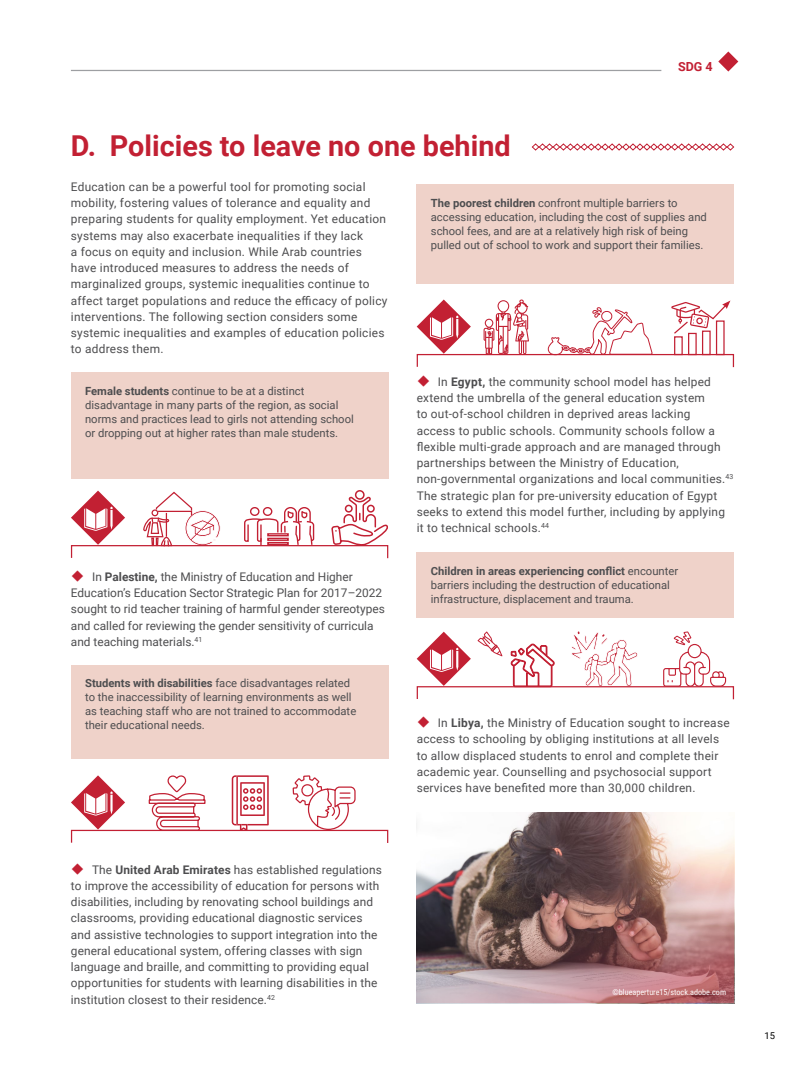
<style>
.page{position:relative;width:805px;height:1074px;background:#fff}
.page>*{position:absolute;margin:0;border:0;box-sizing:border-box;transform-origin:0 0}
.t1{font:700 28.75px "Roboto";color:#c22033}
.t2{font:700 12.5px "Roboto";color:#c22033}
.t3{font:11.88px/16.2px "Roboto";letter-spacing:.02em;color:#4d4d4f}
.t4{font:11.88px/16.2px "Roboto";color:#4d4d4f}
.t5{font:11.25px/14px "Roboto";color:#4d4d4f}
.t6{font:9.38px "Roboto";color:#000}
.t7{font:8.12px "Roboto Condensed";color:#fff}
.s1{font-weight:700}
</style>
<div class="page">
<hr style="left:71px;top:70px;width:590px;height:1px;background:#9d9fa2">
<svg style="left:718px;top:51px;width:20px;height:21px"></svg>
<svg style="left:531px;top:143px;width:203px;height:8px"></svg>
<img style="left:416px;top:812px;width:317px;height:191px">
<div style="left:71px;top:372px;width:317px;height:106px;background:#efd2c9"></div>
<div style="left:416px;top:184px;width:317px;height:100px;background:#efd2c9"></div>
<div style="left:416px;top:552px;width:317px;height:65px;background:#efd2c9"></div>
<div style="left:71px;top:664px;width:317px;height:94px;background:#efd2c9"></div>
<svg style="left:143px;top:491px;width:77px;height:54px"></svg>
<div style="left:71px;top:545px;width:317px;height:14px;border:1px solid #c22033"></div>
<svg style="left:71px;top:490px;width:54px;height:55px"></svg>
<svg style="left:330px;top:490px;width:59px;height:56px"></svg>
<svg style="left:243px;top:507px;width:72px;height:39px"></svg>
<div style="left:71px;top:830px;width:317px;height:13px;border:1px solid #c22033"></div>
<svg style="left:71px;top:775px;width:54px;height:54px"></svg>
<svg style="left:232px;top:775px;width:37px;height:56px"></svg>
<svg style="left:148px;top:775px;width:58px;height:56px"></svg>
<svg style="left:292px;top:758px;width:64px;height:85px"></svg>
<div style="left:416px;top:354px;width:317px;height:14px;border:1px solid #c22033"></div>
<svg style="left:416px;top:299px;width:54px;height:55px"></svg>
<svg style="left:483px;top:299px;width:46px;height:55px"></svg>
<div style="left:674px;top:336px;width:8px;height:19px;border:1px solid #c22033"></div>
<div style="left:687px;top:333px;width:9px;height:22px;border:1px solid #c22033"></div>
<div style="left:701px;top:330px;width:9px;height:25px;border:1px solid #c22033"></div>
<div style="left:715px;top:320px;width:9px;height:35px;border:1px solid #c22033"></div>
<svg style="left:671px;top:300px;width:59px;height:35px"></svg>
<svg style="left:547px;top:307px;width:106px;height:49px"></svg>
<svg style="left:572px;top:631px;width:66px;height:55px"></svg>
<div style="left:416px;top:686px;width:317px;height:14px;border:1px solid #c22033"></div>
<svg style="left:416px;top:631px;width:54px;height:55px"></svg>
<svg style="left:510px;top:644px;width:44px;height:43px"></svg>
<svg style="left:477px;top:631px;width:25px;height:25px"></svg>
<svg style="left:663px;top:631px;width:63px;height:55px"></svg>
<p class="t2" style="left:678px;top:58px;width:36px">SDG 4</p>
<h1 class="t1" style="left:71px;top:125px;width:441px">D. Policies to leave no one behind</h1>
<p class="t3" style="left:71px;top:178px;width:318px">Education can be a powerful tool for promoting social mobility, fostering values of tolerance and equality and preparing students for quality employment. Yet education systems may also exacerbate inequalities if they lack<br>a focus on equity and inclusion. While Arab countries have introduced measures to address the needs of marginalized groups, systemic inequalities continue to affect target populations and reduce the efficacy of policy interventions. The following section considers some systemic inequalities and examples of education policies to address them.</p>
<p class="t5" style="left:431px;top:195px;width:277px"><span class="s1">The poorest children</span> confront multiple barriers to accessing education, including the cost of supplies and school fees, and are at a relatively high risk of being pulled out of school to work and support their families.</p>
<p class="t5" style="left:85px;top:383px;width:270px"><span class="s1">Female students</span> continue to be at a distinct disadvantage in many parts of the region, as social norms and practices lead to girls not attending school or dropping out at higher rates than male students.</p>
<p class="t4" style="left:71px;top:568px;width:315px;text-indent:21px">In <span class="s1">Palestine,</span> the Ministry of Education and Higher Education’s Education Sector Strategic Plan for 2017–2022 sought to rid teacher training of harmful gender stereotypes and called for reviewing the gender sensitivity of curricula and teaching materials.<sup>41</sup></p>
<p class="t5" style="left:85px;top:676px;width:272px"><span class="s1">Students with disabilities</span> face disadvantages related to the inaccessibility of learning environments as well as teaching staff who are not trained to accommodate their educational needs.</p>
<p class="t3" style="left:71px;top:860px;width:312px;text-indent:21px">The <span class="s1">United Arab Emirates</span> has established regulations to improve the accessibility of education for persons with disabilities, including by renovating school buildings and classrooms, providing educational diagnostic services and assistive technologies to support integration into the general educational system, offering classes with sign language and braille, and committing to providing equal opportunities for students with learning disabilities in the institution closest to their residence.<sup>42</sup></p>
<p class="t3" style="left:416px;top:373px;width:318px;text-indent:21px">In <span class="s1">Egypt,</span> the community school model has helped extend the umbrella of the general education system<br>to out-of-school children in deprived areas lacking<br>access to public schools. Community schools follow a flexible multi-grade approach and are managed through partnerships between the Ministry of Education, non-governmental organizations and local communities.<sup>43<br></sup>The strategic plan for pre-university education of Egypt seeks to extend this model further, including by applying it to technical schools.<sup>44</sup></p>
<p class="t5" style="left:431px;top:563px;width:249px"><span class="s1">Children in areas experiencing conflict</span> encounter barriers including the destruction of educational infrastructure, displacement and trauma.</p>
<p class="t3" style="left:416px;top:714px;width:314px;text-indent:21px">In <span class="s1">Libya,</span> the Ministry of Education sought to increase access to schooling by obliging institutions at all levels to allow displaced students to enrol and complete their academic year. Counselling and psychosocial support services have benefited more than 30,000 children.</p>
<p class="t7" style="left:612px;top:987px;width:115px">©blueaperture15/stock.adobe.com</p>
<p class="t6" style="left:764px;top:1028px;width:12px">15</p>
</div>
